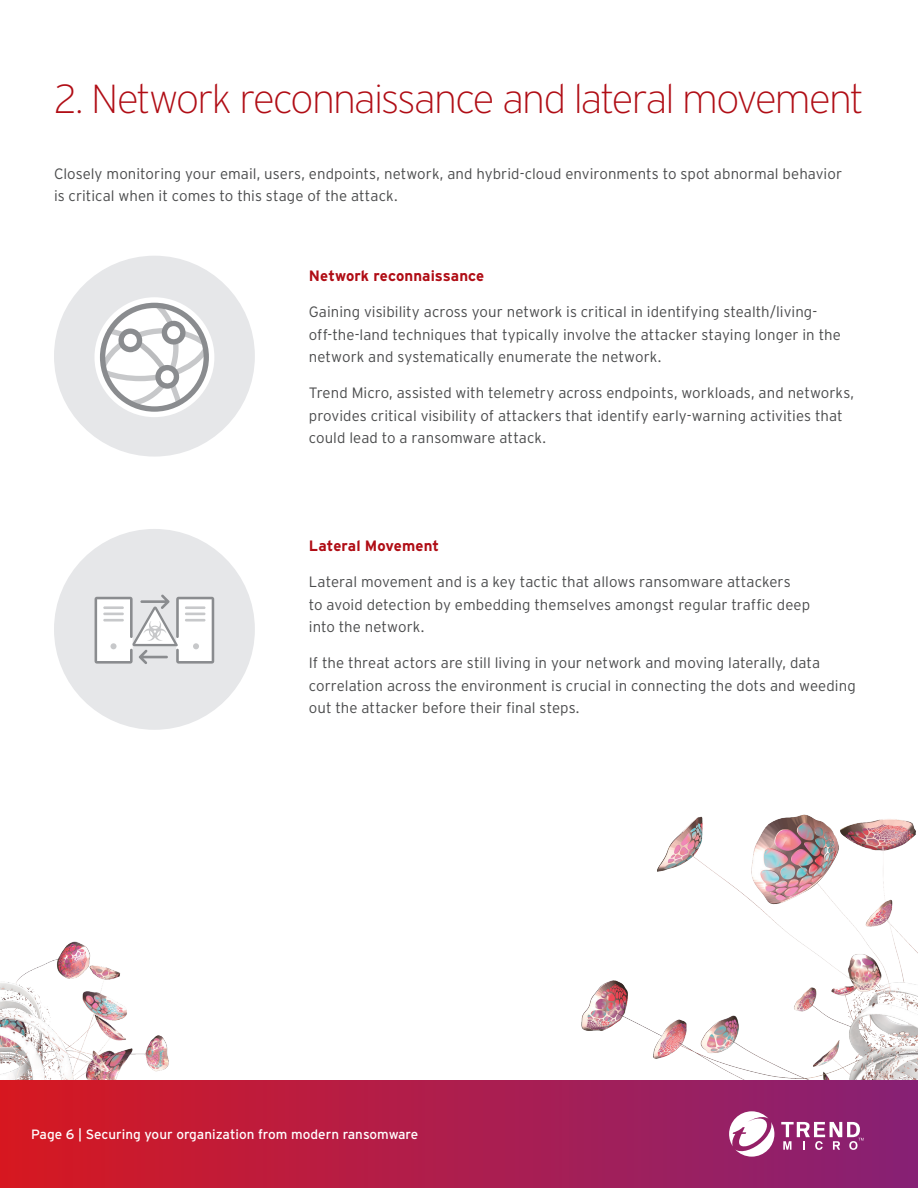
<style>
.page{position:relative;width:918px;height:1188px;background:#fff}
.page>*{position:absolute;margin:0;border:0;box-sizing:border-box;transform-origin:0 0}
.t1{font:200 40.5px "Interstate";letter-spacing:-.045em;color:#b00d15}
.t2{font:300 15px/22.5px "Interstate";letter-spacing:.005em;color:#4b4c4d}
.t3{font:700 15px "Interstate";letter-spacing:.005em;color:#b00d15}
.t4{font:13.5px "Interstate";color:#fff}
</style>
<div class="page">
<img style="left:0;top:941px;width:169px;height:139px">
<img style="left:581px;top:814px;width:337px;height:266px">
<div style="left:0;top:1080px;width:918px;height:108px;background:linear-gradient(to right,#d61922,#862176)"></div>
<svg style="left:781px;top:1122px;width:83px;height:28px"></svg>
<svg style="left:729px;top:1111px;width:45px;height:46px"></svg>
<div style="left:54px;top:256px;width:201px;height:201px;background:#e6e7e9;border-radius:50%"></div>
<div style="left:94px;top:297px;width:120px;height:120px;background:#fff;border-radius:50%"></div>
<svg style="left:100px;top:303px;width:109px;height:109px"></svg>
<div style="left:54px;top:529px;width:201px;height:201px;background:#e6e7e9;border-radius:50%"></div>
<svg style="left:94px;top:595px;width:120px;height:69px"></svg>
<h1 class="t1" style="left:54px;top:75px;width:812px">2. Network reconnaissance and lateral movement</h1>
<p class="t2" style="left:54px;top:162px;width:790px">Closely monitoring your email, users, endpoints, network, and hybrid-cloud environments to spot abnormal behavior is critical when it comes to this stage of the attack.</p>
<p class="t3" style="left:309px;top:267px;width:177px">Network reconnaissance</p>
<p class="t2" style="left:309px;top:301px;width:534px">Gaining visibility across your network is critical in identifying stealth/living&shy;off-the-land techniques that typically involve the attacker staying longer in the network and systematically enumerate the network.</p>
<p class="t2" style="left:309px;top:382px;width:547px">Trend Micro, assisted with telemetry across endpoints, workloads, and networks, provides critical visibility of attackers that identify early-warning activities that could lead to a ransomware attack.</p>
<p class="t3" style="left:309px;top:537px;width:132px">Lateral Movement</p>
<p class="t2" style="left:309px;top:571px;width:503px">Lateral movement and is a key tactic that allows ransomware attackers<br>to avoid detection by embedding themselves amongst regular traffic deep into the network.</p>
<p class="t2" style="left:309px;top:652px;width:548px">If the threat actors are still living in your network and moving laterally, data correlation across the environment is crucial in connecting the dots and weeding out the attacker before their final steps.</p>
<p class="t4" style="left:31px;top:1126px;width:389px">Page 6 | Securing your organization from modern ransomware</p>
</div>
